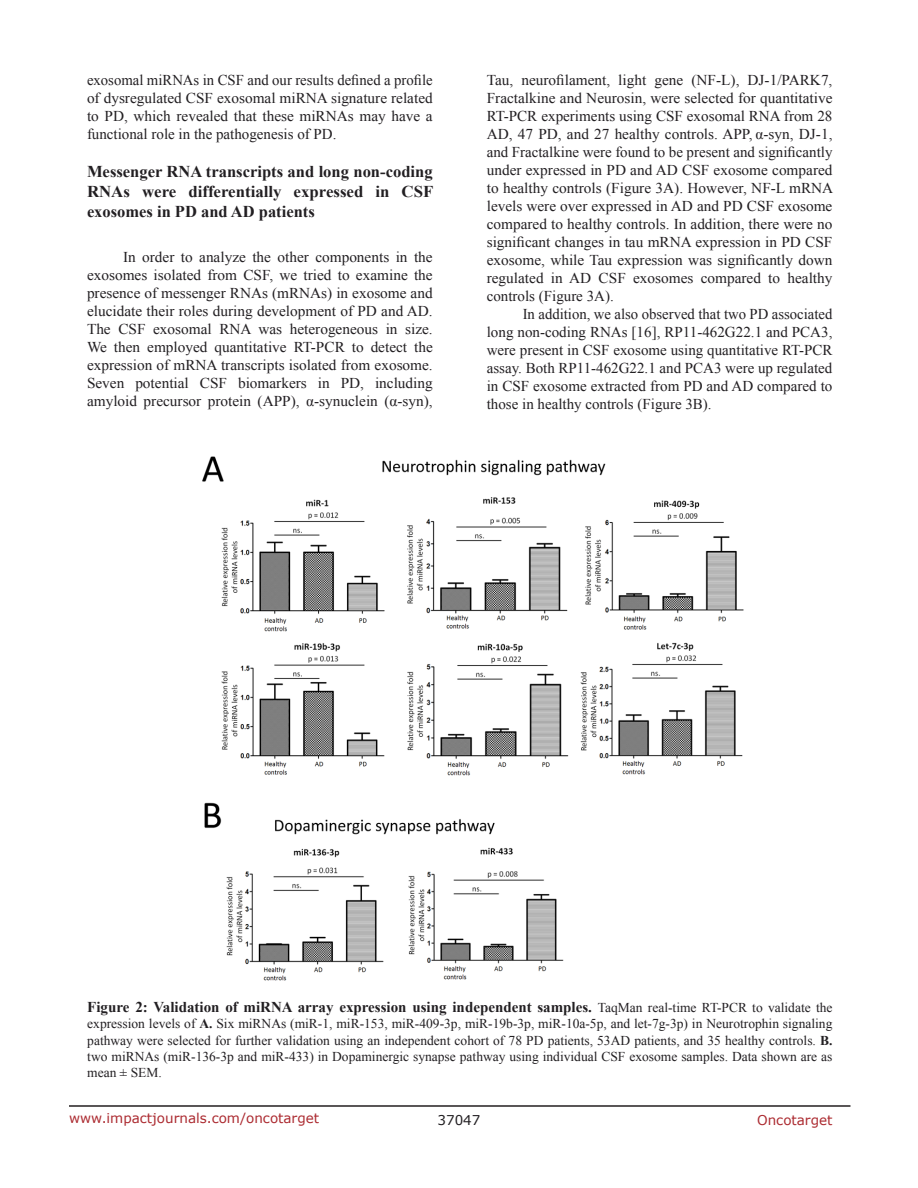
<style>
.page{position:relative;width:918px;height:1188px;background:#fff}
.page>*{position:absolute;margin:0;border:0;box-sizing:border-box;transform-origin:0 0}
.SubHeading{font:700 16.5px/19.8px "Times New Roman";color:#221f22;text-align:justify}
.BodyText{font:15px/18px "Times New Roman";color:#221f22;text-align:justify}
.FigureText{font:700 15px "Times New Roman";color:#221f22}
.FigureText-2{font:13.5px/16.2px "Times New Roman";color:#221f22;text-align:justify}
.t1{font:13.5px "Verdana";color:#ac2b31}
.t2{font:13.5px "Verdana";color:#221f22}
.s1{font-weight:400;font-size:13.5px}
.s2{font-weight:700}
</style>
<div class="page">
<hr style="left:69px;top:1105px;width:781px;height:2px;background:#231f20">
<img style="left:202px;top:456px;width:542px;height:525px">
<p class="BodyText" style="left:87px;top:71px;width:347px">exosomal miRNAs in CSF and our results defined a profile of dysregulated CSF exosomal miRNA signature related to PD, which revealed that these miRNAs may have a functional role in the pathogenesis of PD.</p>
<p class="SubHeading" style="left:87px;top:161px;width:348px">Messenger RNA transcripts and long non-coding RNAs were differentially expressed in CSF exosomes in PD and AD patients</p>
<p class="BodyText" style="left:87px;top:248px;width:347px;text-indent:36px">In order to analyze the other components in the exosomes isolated from CSF, we tried to examine the presence of messenger RNAs (mRNAs) in exosome and elucidate their roles during development of PD and AD.<br>The CSF exosomal RNA was heterogeneous in size.<br>We then employed quantitative RT-PCR to detect the expression of mRNA transcripts isolated from exosome.<br>Seven potential CSF biomarkers in PD, including amyloid precursor protein (APP), α-synuclein (α-syn),</p>
<p class="BodyText" style="left:487px;top:71px;width:348px">Tau, neurofilament, light gene (NF-L), DJ-1/PARK7, Fractalkine and Neurosin, were selected for quantitative RT-PCR experiments using CSF exosomal RNA from 28<br>AD, 47 PD, and 27 healthy controls. APP, α-syn, DJ-1, and Fractalkine were found to be present and significantly under expressed in PD and AD CSF exosome compared to healthy controls (Figure 3A). However, NF-L mRNA levels were over expressed in AD and PD CSF exosome compared to healthy controls. In addition, there were no significant changes in tau mRNA expression in PD CSF exosome, while Tau expression was significantly down regulated in AD CSF exosomes compared to healthy controls (Figure 3A).</p>
<p class="BodyText" style="left:487px;top:305px;width:347px;text-indent:36px">In addition, we also observed that two PD associated long non-coding RNAs [16], RP11-462G22.1 and PCA3, were present in CSF exosome using quantitative RT-PCR assay. Both RP11-462G22.1 and PCA3 were up regulated in CSF exosome extracted from PD and AD compared to those in healthy controls (Figure 3B).</p>
<p class="FigureText" style="left:87px;top:997px;width:747px">Figure 2: Validation of miRNA array expression using independent samples. <span class="s1">TaqMan real-time RT-PCR to validate the</span></p>
<p class="FigureText-2" style="left:87px;top:1016px;width:747px">expression levels of <span class="s2">A.</span> Six miRNAs (miR-1, miR-153, miR-409-3p, miR-19b-3p, miR-10a-5p, and let-7g-3p) in Neurotrophin signaling pathway were selected for further validation using an independent cohort of 78 PD patients, 53AD patients, and 35 healthy controls. <span class="s2">B. </span>two miRNAs (miR-136-3p and miR-433) in Dopaminergic synapse pathway using individual CSF exosome samples. Data shown are as mean ± SEM.</p>
<p class="t1" style="left:69px;top:1109px;width:252px">www.impactjournals.com/oncotarget</p>
<p class="t2" style="left:438px;top:1111px;width:44px">37047</p>
<p class="t1" style="left:757px;top:1111px;width:77px">Oncotarget</p>
</div>
